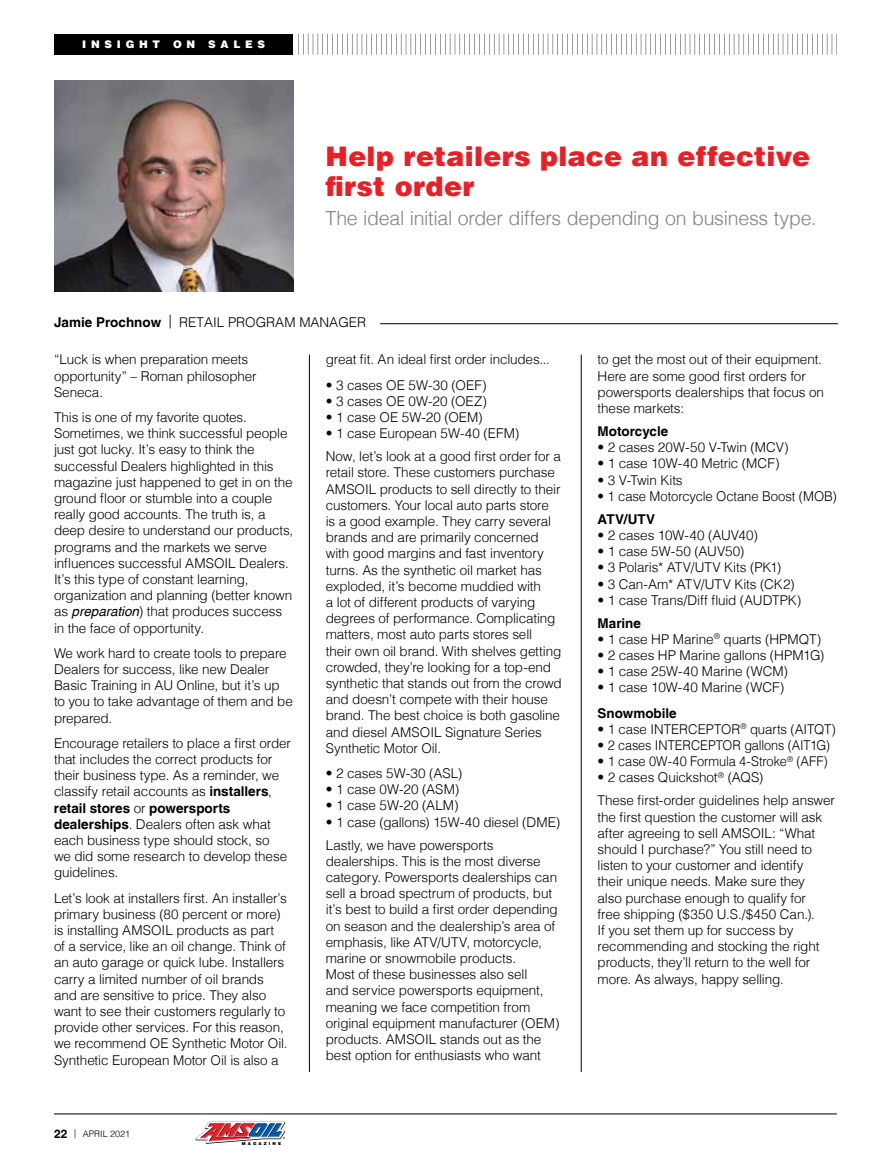
<style>
.page{position:relative;width:891px;height:1161px;background:#fff}
.page>*{position:absolute;margin:0;border:0;box-sizing:border-box;transform-origin:0 0}
.t1{font:900 27px/30px "Helvetica LT";letter-spacing:.01em;color:#ed1d24}
.t2{font:300 19.5px "Helvetica LT";letter-spacing:-.015em;color:#808284}
.t3{font:300 13.5px/16.2px "Helvetica LT";letter-spacing:-.01em;color:#000}
.t4{font:700 13.5px "Helvetica LT";color:#000}
.t5{font:900 10.5px "Helvetica LT";letter-spacing:.45em;color:#fff}
.t6{font:300 9px "Helvetica LT";color:#000}
.t7{font:900 4.2px "Helvetica LT";letter-spacing:.5em;color:#000}
.s1{font-weight:700}
.s2{font-weight:400;font-style:italic}
.s3{font-weight:700;font-size:12px}
</style>
<div class="page">
<hr style="left:54px;top:1114px;width:783px;height:1px;background:#000">
<svg style="left:195px;top:1121px;width:90px;height:23px"></svg>
<svg style="left:58px;top:34px;width:779px;height:21px"></svg>
<img style="left:54px;top:80px;width:240px;height:211px">
<hr style="left:380px;top:323px;width:458px;height:1px;background:#000">
<hr style="left:309px;top:355px;width:1px;height:717px;background:#000">
<hr style="left:581px;top:355px;width:1px;height:717px;background:#000">
<p class="t5" style="left:82px;top:40px;width:184px">INSIGHT ON SALES</p>
<h1 class="t1" style="left:325px;top:141px;width:486px">Help retailers place an effective first order</h1>
<h2 class="t2" style="left:325px;top:210px;width:492px">The ideal initial order differs depending on business type.</h2>
<p class="t3" style="left:54px;top:315px;width:314px"><span class="s1">Jamie Prochnow</span> | RETAIL PROGRAM MANAGER</p>
<p class="t3" style="left:54px;top:353px;width:204px">“Luck is when preparation meets opportunity” – Roman philosopher<br>Seneca.</p>
<p class="t3" style="left:54px;top:410px;width:241px">This is one of my favorite quotes.<br>Sometimes, we think successful people just got lucky. It’s easy to think the successful Dealers highlighted in this magazine just happened to get in on the ground floor or stumble into a couple really good accounts. The truth is, a deep desire to understand our products, programs and the markets we serve influences successful AMSOIL Dealers.<br>It’s this type of constant learning, organization and planning (better known as <span class="s2">preparation</span>) that produces success in the face of opportunity.</p>
<p class="t3" style="left:54px;top:645px;width:240px">We work hard to create tools to prepare<br>Dealers for success, like new Dealer<br>Basic Training in AU Online, but it’s up to you to take advantage of them and be prepared.</p>
<p class="t3" style="left:54px;top:735px;width:239px">Encourage retailers to place a first order that includes the correct products for their business type. As a reminder, we classify retail accounts as <span class="s1">installers</span>, <span class="s1">retail stores</span> or <span class="s1">powersports dealerships</span>. Dealers often ask what each business type should stock, so<br>we did some research to develop these guidelines.</p>
<p class="t3" style="left:54px;top:890px;width:235px">Let’s look at installers first. An installer’s primary business (80 percent or more) is installing AMSOIL products as part of a service, like an oil change. Think of an auto garage or quick lube. Installers carry a limited number of oil brands and are sensitive to price. They also want to see their customers regularly to provide other services. For this reason, we recommend OE Synthetic Motor Oil.<br>Synthetic European Motor Oil is also a</p>
<p class="t3" style="left:326px;top:351px;width:226px">great fit. An ideal first order includes...</p>
<p class="t3" style="left:326px;top:377px;width:162px">• 3 cases OE 5W-30 (OEF)</p>
<p class="t3" style="left:326px;top:393px;width:163px">• 3 cases OE 0W-20 (OEZ)</p>
<p class="t3" style="left:326px;top:409px;width:158px">• 1 case OE 5W-20 (OEM)</p>
<p class="t3" style="left:326px;top:422px;width:237px;line-height:23px">• 1 case European 5W-40 (EFM)<br>Now, let’s look at a good first order for a</p>
<p class="t3" style="left:326px;top:466px;width:238px">retail store. These customers purchase AMSOIL products to sell directly to their customers. Your local auto parts store is a good example. They carry several brands and are primarily concerned with good margins and fast inventory turns. As the synthetic oil market has exploded, it’s become muddied with<br>a lot of different products of varying degrees of performance. Complicating matters, most auto parts stores sell<br>their own oil brand. With shelves getting crowded, they’re looking for a top-end synthetic that stands out from the crowd and doesn’t compete with their house brand. The best choice is both gasoline and diesel AMSOIL Signature Series Synthetic Motor Oil.</p>
<p class="t3" style="left:326px;top:765px;width:138px">• 2 cases 5W-30 (ASL)</p>
<p class="t3" style="left:326px;top:781px;width:135px">• 1 case 0W-20 (ASM)</p>
<p class="t3" style="left:326px;top:797px;width:134px">• 1 case 5W-20 (ALM)</p>
<p class="t3" style="left:326px;top:810px;width:236px;line-height:23px">• 1 case (gallons) 15W-40 diesel (DME)<br>Lastly, we have powersports</p>
<p class="t3" style="left:326px;top:854px;width:235px">dealerships. This is the most diverse category. Powersports dealerships can sell a broad spectrum of products, but it’s best to build a first order depending on season and the dealership’s area of emphasis, like ATV/UTV, motorcycle, marine or snowmobile products.<br>Most of these businesses also sell<br>and service powersports equipment, meaning we face competition from original equipment manufacturer (OEM) products. AMSOIL stands out as the best option for enthusiasts who want</p>
<p class="t6" style="left:54px;top:1130px;width:78px"><span class="s3">22</span> | APRIL 2021</p>
<p class="t7" style="left:242px;top:1142px;width:41px">MAGAZINE</p>
<p class="t3" style="left:598px;top:353px;width:228px">to get the most out of their equipment.<br>Here are some good first orders for powersports dealerships that focus on these markets:</p>
<p class="t4" style="left:598px;top:426px;width:72px">Motorcycle</p>
<p class="t3" style="left:598px;top:439px;width:193px">• 2 cases 20W-50 V-Twin (MCV)</p>
<p class="t3" style="left:598px;top:455px;width:184px">• 1 case 10W-40 Metric (MCF)</p>
<p class="t3" style="left:598px;top:472px;width:87px">• 3 V-Twin Kits</p>
<p class="t3" style="left:598px;top:488px;width:241px">• 1 case Motorcycle Octane Boost (MOB)</p>
<p class="t4" style="left:598px;top:513px;width:59px">ATV/UTV</p>
<p class="t3" style="left:598px;top:527px;width:162px">• 2 cases 10W-40 (AUV40)</p>
<p class="t3" style="left:598px;top:543px;width:148px">• 1 case 5W-50 (AUV50)</p>
<p class="t3" style="left:598px;top:559px;width:185px">• 3 Polaris* ATV/UTV Kits (PK1)</p>
<p class="t3" style="left:598px;top:575px;width:199px">• 3 Can-Am* ATV/UTV Kits (CK2)</p>
<p class="t3" style="left:598px;top:592px;width:205px">• 1 case Trans/Diff fluid (AUDTPK)</p>
<p class="t4" style="left:598px;top:617px;width:45px">Marine</p>
<p class="t3" style="left:598px;top:632px;width:225px">• 1 case HP Marine<sup>®</sup> quarts (HPMQT)</p>
<p class="t3" style="left:598px;top:647px;width:228px">• 2 cases HP Marine gallons (HPM1G)</p>
<p class="t3" style="left:598px;top:663px;width:192px">• 1 case 25W-40 Marine (WCM)</p>
<p class="t3" style="left:598px;top:679px;width:188px">• 1 case 10W-40 Marine (WCF)</p>
<p class="t4" style="left:598px;top:707px;width:81px">Snowmobile</p>
<p class="t3" style="left:598px;top:722px;width:240px">• 1 case INTERCEPTOR<sup>®</sup> quarts (AITQT)</p>
<p class="t3" style="left:598px;top:738px;width:234px">• 2 cases INTERCEPTOR gallons (AIT1G)</p>
<p class="t3" style="left:598px;top:755px;width:232px">• 1 case 0W-40 Formula 4-Stroke<sup>®</sup> (AFF)</p>
<p class="t3" style="left:598px;top:767px;width:239px;line-height:23px">• 2 cases Quickshot<sup>®</sup> (AQS)<br>These first-order guidelines help answer</p>
<p class="t3" style="left:598px;top:809px;width:226px">the first question the customer will ask after agreeing to sell AMSOIL: “What should I purchase?” You still need to listen to your customer and identify their unique needs. Make sure they also purchase enough to qualify for free shipping ($350 U.S./$450 Can.).<br>If you set them up for success by recommending and stocking the right products, they’ll return to the well for more. As always, happy selling.</p>
</div>
